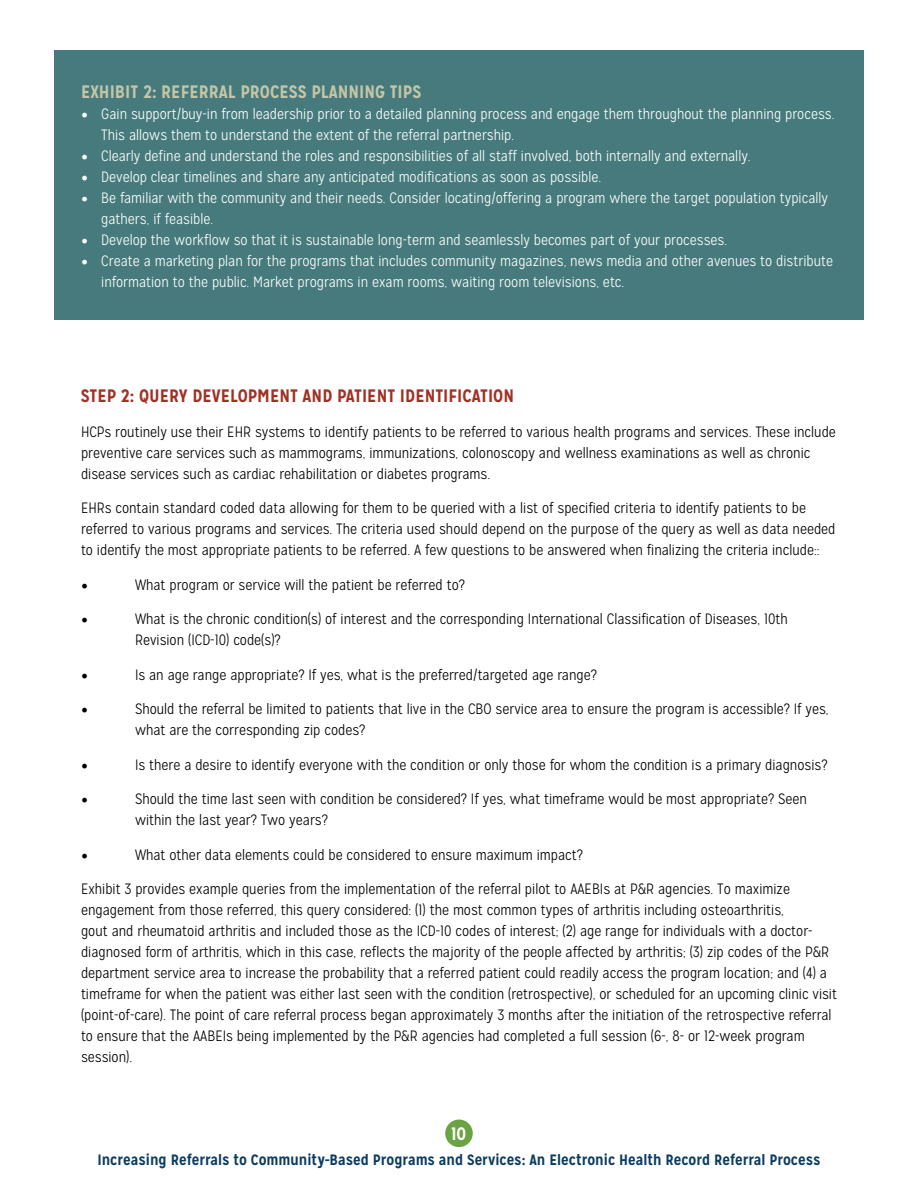
<style>
.page{position:relative;width:918px;height:1188px;background:#fff}
.page>*{position:absolute;margin:0;border:0;box-sizing:border-box;transform-origin:0 0}
.t1{font:700 18px "Mission Gothic";color:#a03123}
.t2{font:700 18px "Mission Gothic";color:#c5c6a7}
.t3{font:18px "Minion Pro";color:#000}
.t4{font:700 18px "Mission Gothic";color:#fff}
.t5{font:300 15px/21px "Mission Gothic";color:#000}
.t6{font:300 15px/21px "Mission Gothic";color:#fff}
.t7{font:700 15px "Mission Gothic";color:#0b3c61}
.s1{font-family:"Minion Pro";font-weight:400;font-size:18px}
</style>
<div class="page">
<div style="left:445px;top:1120px;width:28px;height:27px;background:#6aa342;border-radius:50%"></div>
<div style="left:54px;top:51px;width:810px;height:269px;background:#467a7c"></div>
<p class="t2" style="left:81px;top:80px;width:342px">EXHIBIT 2: REFERRAL PROCESS PLANNING TIPS</p>
<p class="t6" style="left:101px;top:103px;width:733px;text-indent:-20px"><span class="s1">•</span> Gain support/buy-in from leadership prior to a detailed planning process and engage them throughout the planning process.<br>This allows them to understand the extent of the referral partnership.</p>
<p class="t6" style="left:81px;top:145px;width:670px"><span class="s1">•</span> Clearly define and understand the roles and responsibilities of all staff involved, both internally and externally.</p>
<p class="t6" style="left:81px;top:166px;width:520px"><span class="s1">•</span> Develop clear timelines and share any anticipated modifications as soon as possible.</p>
<p class="t6" style="left:101px;top:187px;width:728px;text-indent:-20px"><span class="s1">•</span> Be familiar with the community and their needs. Consider locating/offering a program where the target population typically gathers, if feasible.</p>
<p class="t6" style="left:81px;top:229px;width:646px"><span class="s1">•</span> Develop the workflow so that it is sustainable long-term and seamlessly becomes part of your processes.</p>
<p class="t6" style="left:101px;top:250px;width:733px;text-indent:-20px"><span class="s1">•</span> Create a marketing plan for the programs that includes community magazines, news media and other avenues to distribute information to the public. Market programs in exam rooms, waiting room televisions, etc.</p>
<p class="t1" style="left:81px;top:385px;width:435px">STEP 2: QUERY DEVELOPMENT AND PATIENT IDENTIFICATION</p>
<p class="t5" style="left:81px;top:421px;width:756px">HCPs routinely use their EHR systems to identify patients to be referred to various health programs and services. These include preventive care services such as mammograms, immunizations, colonoscopy and wellness examinations as well as chronic disease services such as cardiac rehabilitation or diabetes programs.</p>
<p class="t5" style="left:81px;top:498px;width:756px">EHRs contain standard coded data allowing for them to be queried with a list of specified criteria to identify patients to be referred to various programs and services. The criteria used should depend on the purpose of the query as well as data needed to identify the most appropriate patients to be referred. A few questions to be answered when finalizing the criteria include::</p>
<p class="t3" style="left:81px;top:572px;width:9px">•</p>
<p class="t5" style="left:135px;top:574px;width:331px">What program or service will the patient be referred to?</p>
<p class="t3" style="left:81px;top:606px;width:9px">•</p>
<p class="t5" style="left:135px;top:609px;width:654px">What is the chronic condition(s) of interest and the corresponding International Classification of Diseases, 10th<br>Revision (ICD-10) code(s)?</p>
<p class="t3" style="left:81px;top:662px;width:9px">•</p>
<p class="t5" style="left:135px;top:664px;width:463px">Is an age range appropriate? If yes, what is the preferred/targeted age range?</p>
<p class="t3" style="left:81px;top:696px;width:9px">•</p>
<p class="t5" style="left:135px;top:699px;width:695px">Should the referral be limited to patients that live in the CBO service area to ensure the program is accessible? If yes, what are the corresponding zip codes?</p>
<p class="t3" style="left:81px;top:752px;width:9px">•</p>
<p class="t5" style="left:135px;top:754px;width:694px">Is there a desire to identify everyone with the condition or only those for whom the condition is a primary diagnosis?</p>
<p class="t3" style="left:81px;top:786px;width:9px">•</p>
<p class="t5" style="left:135px;top:789px;width:673px">Should the time last seen with condition be considered? If yes, what timeframe would be most appropriate? Seen within the last year? Two years?</p>
<p class="t3" style="left:81px;top:842px;width:9px">•</p>
<p class="t5" style="left:135px;top:844px;width:449px">What other data elements could be considered to ensure maximum impact?</p>
<p class="t5" style="left:81px;top:879px;width:758px">Exhibit 3 provides example queries from the implementation of the referral pilot to AAEBIs at P&amp;R agencies. To maximize engagement from those referred, this query considered: (1) the most common types of arthritis including osteoarthritis,<br>gout and rheumatoid arthritis and included those as the ICD-10 codes of interest; (2) age range for individuals with a doctor&shy;diagnosed form of arthritis, which in this case, reflects the majority of the people affected by arthritis; (3) zip codes of the P&amp;R department service area to increase the probability that a referred patient could readily access the program location; and (4) a timeframe for when the patient was either last seen with the condition (retrospective), or scheduled for an upcoming clinic visit (point-of-care). The point of care referral process began approximately 3 months after the initiation of the retrospective referral to ensure that the AABEIs being implemented by the P&amp;R agencies had completed a full session (6-, 8- or 12-week program session).</p>
<p class="t4" style="left:452px;top:1122px;width:16px">10</p>
<p class="t7" style="left:97px;top:1150px;width:725px">Increasing Referrals to Community-Based Programs and Services: An Electronic Health Record Referral Process</p>
</div>
